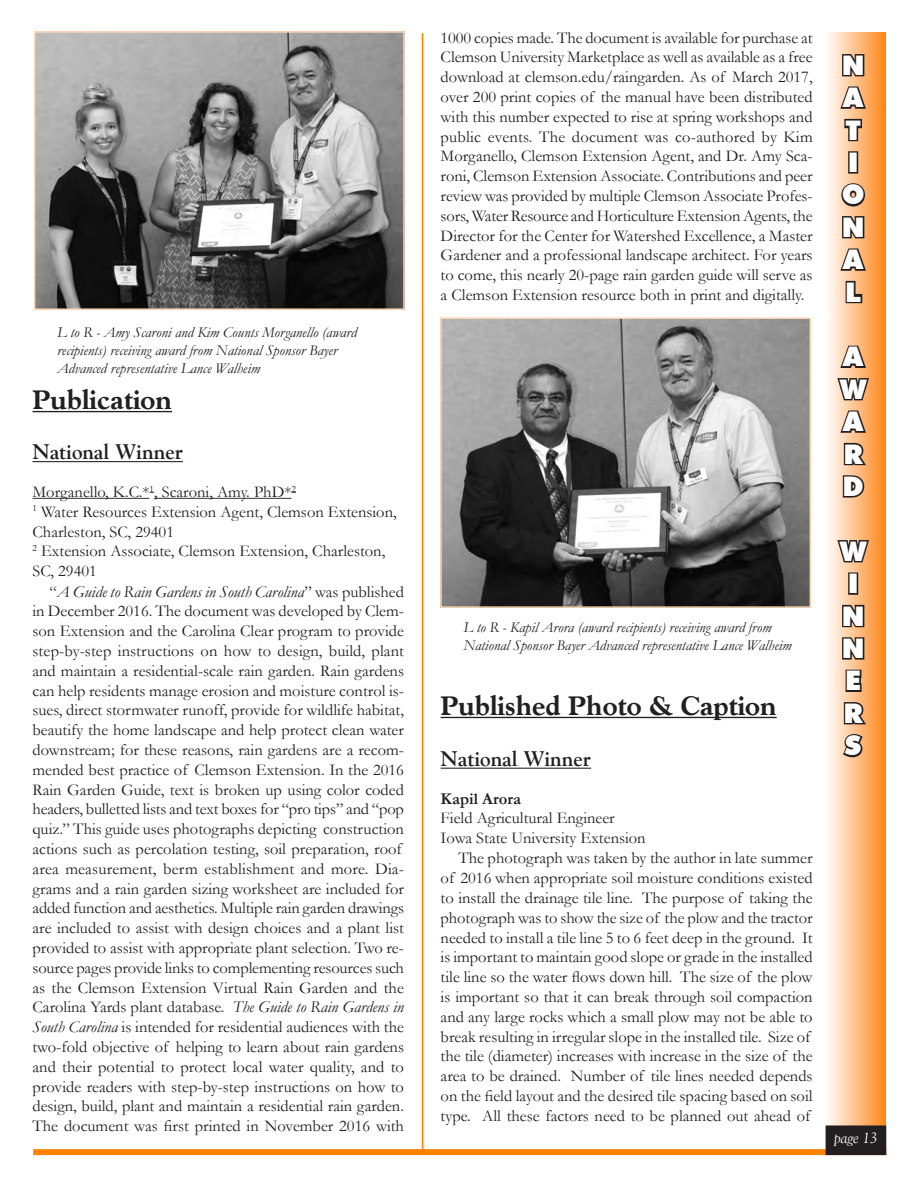
<style>
.page{position:relative;width:918px;height:1188px;background:#fff}
.page>*{position:absolute;margin:0;border:0;box-sizing:border-box;transform-origin:0 0}
.t1{font:800 27px "Goudy";color:#231f20}
.t2{font:900 27px/32.4px "Futura BT";color:#fff}
.t3{font:700 21px "Goudy";color:#231f20}
.t4{font:16.5px/19.8px "Garamond";color:#231f20}
.t5{font:700 16.5px "Garamond";color:#231f20}
.t6{font:italic 15px/18px "Garamond";color:#231f20}
.t7{font:italic 15px "Goudy";color:#fff}
.s1{font-style:italic}
</style>
<div class="page">
<div style="left:826px;top:32px;width:59px;height:1117px;background:linear-gradient(to right,#fffdfd,#ff881c)"></div>
<div style="left:33px;top:1149px;width:853px;height:6px;background:#ff8200"></div>
<div style="left:826px;top:1126px;width:60px;height:28px;background:#231f20"></div>
<div style="left:826px;top:1125px;width:60px;height:30px;border:2px solid #231f20"></div>
<hr style="left:422px;top:33px;width:1px;height:1119px;background:#ff8200">
<hr style="left:33px;top:411px;width:139px;height:1px;background:#231f20">
<hr style="left:33px;top:461px;width:150px;height:1px;background:#231f20">
<hr style="left:33px;top:498px;width:117px;height:1px;background:#333">
<hr style="left:154px;top:498px;width:138px;height:1px;background:#333">
<img style="left:37px;top:34px;width:365px;height:273px">
<div style="left:34px;top:31px;width:371px;height:279px;border:2px solid #ffdab9"></div>
<hr style="left:441px;top:717px;width:336px;height:1px;background:#231f20">
<hr style="left:441px;top:768px;width:150px;height:1px;background:#231f20">
<svg style="left:838px;top:53px;width:30px;height:58px;background:#b58f6f"></svg>
<svg style="left:843px;top:117px;width:21px;height:26px"></svg>
<div style="left:848px;top:151px;width:10px;height:23px;border:3px solid #231f20"></div>
<svg style="left:839px;top:181px;width:28px;height:28px"></svg>
<svg style="left:838px;top:215px;width:30px;height:58px;background:#b58f6f"></svg>
<svg style="left:844px;top:279px;width:20px;height:26px"></svg>
<svg style="left:835px;top:344px;width:36px;height:91px;background:#c09775"></svg>
<svg style="left:842px;top:441px;width:27px;height:26px"></svg>
<svg style="left:841px;top:473px;width:25px;height:26px"></svg>
<svg style="left:835px;top:521px;width:36px;height:60px;background:#d4a67f"></svg>
<div style="left:848px;top:572px;width:10px;height:23px;border:3px solid #231f20"></div>
<svg style="left:841px;top:603px;width:25px;height:90px;background:#a98567"></svg>
<svg style="left:842px;top:700px;width:27px;height:26px"></svg>
<svg style="left:841px;top:732px;width:23px;height:27px"></svg>
<img style="left:443px;top:320px;width:365px;height:285px">
<div style="left:440px;top:317px;width:371px;height:291px;border:2px solid #ffdab9"></div>
<p class="t6" style="left:57px;top:323px;width:301px">L to R - Amy Scaroni and Kim Counts Morganello (award recipients) receiving award from National Sponsor Bayer<br>Advanced representative Lance Walheim</p>
<h1 class="t1" style="left:33px;top:384px;width:141px">Publication</h1>
<p class="t3" style="left:33px;top:439px;width:152px">National Winner</p>
<p class="t4" style="left:33px;top:482px;width:366px">Morganello, K.C.*<sup>1</sup>, Scaroni, Amy. PhD*<sup>2<br>1</sup> Water Resources Extension Agent, Clemson Extension, Charleston, SC, 29401<br><sup>2</sup> Extension Associate, Clemson Extension, Charleston, SC, 29401</p>
<p class="t4" style="left:33px;top:581px;width:373px;text-indent:17px">“<span class="s1">A Guide to Rain Gardens in South Carolina</span>” was published in December 2016. The document was developed by Clem&shy;son Extension and the Carolina Clear program to provide step-by-step instructions on how to design, build, plant and maintain a residential-scale rain garden. Rain gardens can help residents manage erosion and moisture control is&shy;sues, direct stormwater runoff, provide for wildlife habitat, beautify the home landscape and help protect clean water downstream; for these reasons, rain gardens are a recom&shy;mended best practice of Clemson Extension. In the 2016<br>Rain Garden Guide, text is broken up using color coded headers, bulletted lists and text boxes for “pro tips” and “pop quiz.” This guide uses photographs depicting construction actions such as percolation testing, soil preparation, roof area measurement, berm establishment and more. Dia&shy;grams and a rain garden sizing worksheet are included for added function and aesthetics. Multiple rain garden drawings are included to assist with design choices and a plant list provided to assist with appropriate plant selection. Two re&shy;source pages provide links to complementing resources such as the Clemson Extension Virtual Rain Garden and the Carolina Yards plant database. <span class="s1">The Guide to Rain Gardens in South Carolina</span> is intended for residential audiences with the two-fold objective of helping to learn about rain gardens and their potential to protect local water quality, and to provide readers with step-by-step instructions on how to design, build, plant and maintain a residential rain garden.<br>The document was first printed in November 2016 with</p>
<p class="t4" style="left:441px;top:27px;width:374px;text-align:justify">1000 copies made. The document is available for purchase at Clemson University Marketplace as well as available as a free download at clemson.edu/raingarden. As of March 2017, over 200 print copies of the manual have been distributed with this number expected to rise at spring workshops and public events. The document was co-authored by Kim Morganello, Clemson Extension Agent, and Dr. Amy Sca&shy;roni, Clemson Extension Associate. Contributions and peer review was provided by multiple Clemson Associate Profes&shy;sors, Water Resource and Horticulture Extension Agents, the Director for the Center for Watershed Excellence, a Master Gardener and a professional landscape architect. For years to come, this nearly 20-page rain garden guide will serve as a Clemson Extension resource both in print and digitally.</p>
<p class="t6" style="left:463px;top:618px;width:330px">L to R - Kapil Arora (award recipients) receiving award from<br>National Sponsor Bayer Advanced representative Lance Walheim</p>
<h1 class="t1" style="left:441px;top:690px;width:338px">Published Photo &amp; Caption</h1>
<p class="t3" style="left:441px;top:746px;width:152px">National Winner</p>
<p class="t5" style="left:441px;top:787px;width:82px">Kapil Arora</p>
<p class="t4" style="left:441px;top:808px;width:176px">Field Agricultural Engineer</p>
<p class="t4" style="left:441px;top:828px;width:207px">Iowa State University Extension</p>
<p class="t4" style="left:458px;top:848px;width:356px">The photograph was taken by the author in late summer</p>
<p class="t4" style="left:441px;top:868px;width:374px">of 2016 when appropriate soil moisture conditions existed</p>
<p class="t4" style="left:441px;top:888px;width:374px">to install the drainage tile line. The purpose of taking the</p>
<p class="t4" style="left:441px;top:907px;width:373px">photograph was to show the size of the plow and the tractor</p>
<p class="t4" style="left:441px;top:927px;width:374px">needed to install a tile line 5 to 6 feet deep in the ground. It</p>
<p class="t4" style="left:441px;top:947px;width:374px">is important to maintain good slope or grade in the installed</p>
<p class="t4" style="left:441px;top:967px;width:374px">tile line so the water flows down hill. The size of the plow</p>
<p class="t4" style="left:441px;top:987px;width:374px">is important so that it can break through soil compaction</p>
<p class="t4" style="left:441px;top:1006px;width:374px">and any large rocks which a small plow may not be able to</p>
<p class="t4" style="left:441px;top:1026px;width:371px">break resulting in irregular slope in the installed tile. Size of</p>
<p class="t4" style="left:441px;top:1046px;width:374px">the tile (diameter) increases with increase in the size of the</p>
<p class="t4" style="left:441px;top:1066px;width:374px">area to be drained. Number of tile lines needed depends</p>
<p class="t4" style="left:441px;top:1086px;width:373px">on the field layout and the desired tile spacing based on soil</p>
<p class="t4" style="left:441px;top:1105px;width:371px">type. All these factors need to be planned out ahead of</p>
<h1 class="t2" style="left:842px;top:49px;width:24px">N<br>A<br>T<br>I<br>O<br>N<br>A<br>L</h1>
<h1 class="t2" style="left:840px;top:340px;width:28px">A<br>W<br>A<br>R<br>D</h1>
<h1 class="t2" style="left:840px;top:535px;width:28px">W<br>I<br>N<br>N<br>E<br>R<br>S</h1>
<p class="t7" style="left:834px;top:1128px;width:45px">page 13</p>
</div>
